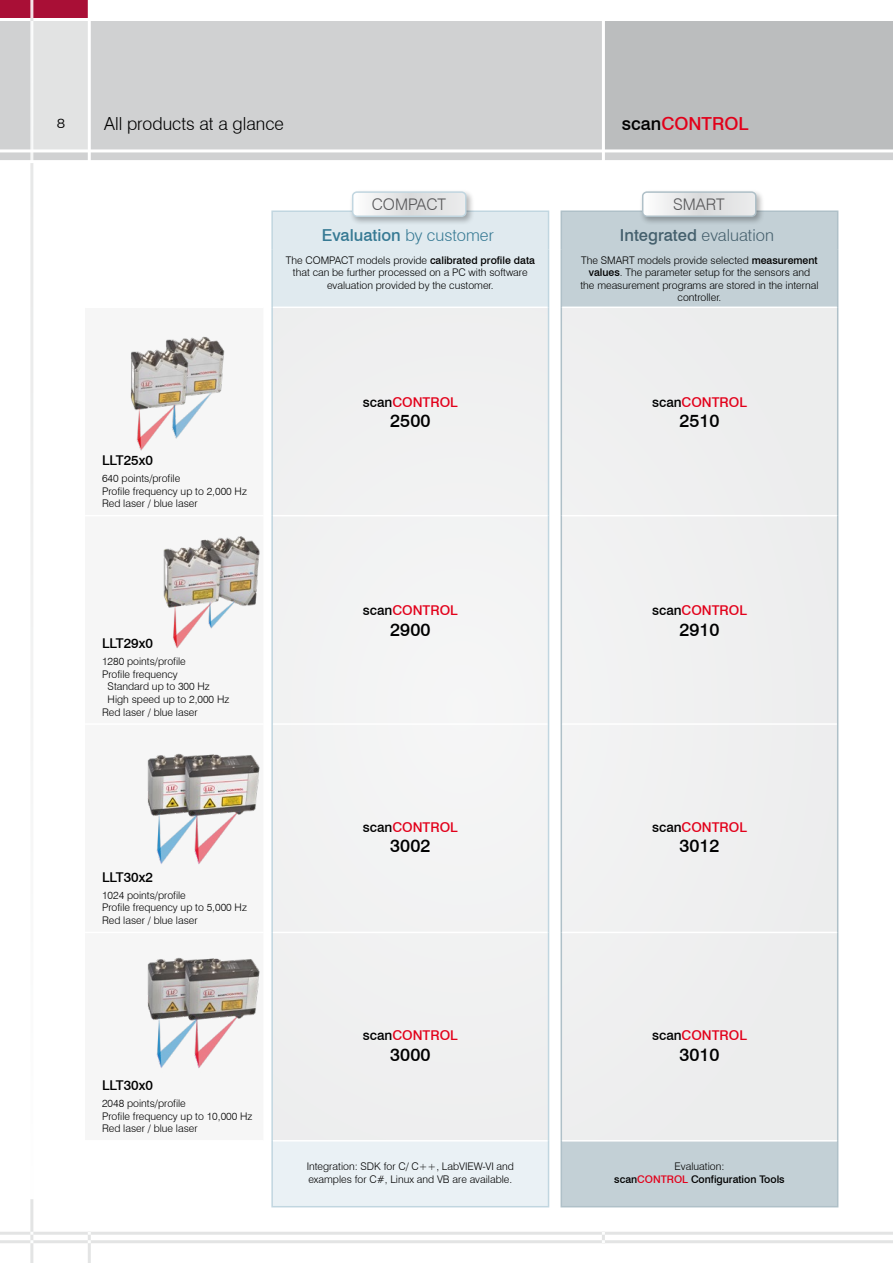
<style>
.page{position:relative;width:893px;height:1263px;background:#fff}
.page>*{position:absolute;margin:0;border:0;box-sizing:border-box;transform-origin:0 0}
.t1{font:500 18px "Swiss 721 BT";color:#000}
.t2{font:300 18px "Swiss 721 BT";color:#000}
.t3{font:500 18px "Swiss 721 BT";color:#e2001a}
.t4{font:500 16.5px "Swiss 721 BT";color:#377a94}
.t5{font:500 16.5px "Swiss 721 BT";color:#45606d}
.t6{font:300 16.05px "Swiss 721 BT";color:#58585a}
.t7{font:500 13.5px "Swiss 721 BT";color:#e2001a}
.t8{font:500 13.5px "Swiss 721 BT";color:#000}
.t9{font:300 13.5px "Swiss 721 BT";color:#000;scale:1.18 1}
.t10{font:300 10.5px/12.6px "Swiss 721 BT";color:#000}
.t11{font:500 10.5px/12.6px "Swiss 721 BT";color:#000;text-align:center}
.s1{color:#000}
.s2{font-weight:300}
.s3{font-weight:500}
.s4{color:#e2001a}
</style>
<div class="page">
<div style="left:0;top:21px;width:893px;height:141px;background:linear-gradient(to right,#d7d7d8,#bdbebf)"></div>
<div style="left:32px;top:21px;width:57px;height:130px;background:#e2e3e3"></div>
<div style="left:0;top:0;width:89px;height:18px;background:#a90f36"></div>
<hr style="left:88px;top:0;width:3px;height:163px;background:#fff">
<hr style="left:602px;top:17px;width:3px;height:145px;background:#fff">
<hr style="left:0;top:149px;width:893px;height:3px;background:#fff">
<hr style="left:0;top:160px;width:893px;height:3px;background:#fff">
<hr style="left:0;top:1240px;width:893px;height:3px;background:#e3e4e4">
<hr style="left:0;top:1232px;width:893px;height:3px;background:#e3e4e4">
<hr style="left:30px;top:1199px;width:3px;height:64px;background:#e3e4e4">
<hr style="left:88px;top:1232px;width:3px;height:31px;background:#e3e4e4">
<svg style="left:602px;top:1232px;width:3px;height:11px"></svg>
<hr style="left:30px;top:0;width:3px;height:1204px;background:#e3e4e4">
<div style="left:562px;top:212px;width:275px;height:994px;background:#c3d0d6"></div>
<div style="left:562px;top:308px;width:275px;height:832px;background:#eeefef"></div>
<hr style="left:562px;top:515px;width:275px;height:1px;background:#fff">
<hr style="left:562px;top:307px;width:275px;height:1px;background:#fff">
<hr style="left:562px;top:723px;width:275px;height:2px;background:#fff">
<hr style="left:562px;top:932px;width:275px;height:1px;background:#fff">
<hr style="left:562px;top:1140px;width:275px;height:1px;background:#fff">
<hr style="left:561px;top:210px;width:277px;height:2px;background:#afc0c8">
<hr style="left:561px;top:212px;width:1px;height:37px;background:#afc0c8">
<hr style="left:561px;top:249px;width:1px;height:58px;background:#afc0c8">
<hr style="left:561px;top:307px;width:1px;height:209px;background:#afc0c8">
<hr style="left:837px;top:307px;width:1px;height:209px;background:#afc0c8">
<hr style="left:561px;top:516px;width:1px;height:208px;background:#afc0c8">
<hr style="left:837px;top:516px;width:1px;height:208px;background:#afc0c8">
<hr style="left:561px;top:724px;width:1px;height:208px;background:#afc0c8">
<hr style="left:837px;top:724px;width:1px;height:208px;background:#afc0c8">
<hr style="left:561px;top:932px;width:1px;height:209px;background:#afc0c8">
<hr style="left:837px;top:932px;width:1px;height:209px;background:#afc0c8">
<hr style="left:561px;top:1141px;width:1px;height:65px;background:#afc0c8">
<hr style="left:837px;top:1141px;width:1px;height:65px;background:#afc0c8">
<hr style="left:561px;top:1206px;width:277px;height:1px;background:#afc0c8">
<hr style="left:837px;top:212px;width:1px;height:37px;background:#afc0c8">
<hr style="left:837px;top:249px;width:1px;height:58px;background:#afc0c8">
<img style="left:195px;top:336px;width:30px;height:79px">
<img style="left:163px;top:535px;width:97px;height:114px">
<img style="left:147px;top:957px;width:113px;height:112px">
<img style="left:147px;top:753px;width:113px;height:112px">
<div style="left:639px;top:189px;width:126px;height:37px;background:#000;opacity:.3"></div>
<svg style="left:645px;top:192px;width:111px;height:24px"></svg>
<div style="left:642px;top:191px;width:114px;height:26px;border:2px solid #afc0c8;border-radius:4px"></div>
<div style="left:350px;top:189px;width:125px;height:37px;background:#fafafa"></div>
<svg style="left:271px;top:192px;width:290px;height:1015px"></svg>
<div style="left:352px;top:191px;width:114px;height:26px;border:2px solid #c1d6e0;border-radius:4px"></div>
<img style="left:130px;top:337px;width:65px;height:114px">
<p class="t9" style="left:57px;top:115px;width:9px">8</p>
<h1 class="t2" style="left:104px;top:113px;width:181px">All products at a glance</h1>
<h1 class="t3" style="left:622px;top:113px;width:128px"><span class="s1">scan</span>CONTROL</h1>
<h3 class="t6" style="left:372px;top:195px;width:76px">COMPACT</h3>
<h3 class="t6" style="left:673px;top:195px;width:53px">SMART</h3>
<h2 class="t4" style="left:322px;top:225px;width:174px">Evaluation <span class="s2">by customer</span></h2>
<h2 class="t5" style="left:620px;top:225px;width:156px">Integrated <span class="s2">evaluation</span></h2>
<p class="t10" style="left:286px;top:253px;width:251px;text-align:center">The COMPACT models provide <span class="s3">calibrated profile data </span>that can be further processed on a PC with software evaluation provided by the customer.</p>
<p class="t10" style="left:580px;top:253px;width:240px;text-align:center">The SMART models provide selected <span class="s3">measurement values</span>. The parameter setup for the sensors and<br>the measurement programs are stored in the internal controller.</p>
<p class="t8" style="left:102px;top:452px;width:52px">LLT25x0</p>
<p class="t10" style="left:102px;top:472px;width:146px">640 points/profile<br>Profile frequency up to 2,000 Hz<br>Red laser / blue laser</p>
<p class="t8" style="left:102px;top:635px;width:52px">LLT29x0</p>
<p class="t10" style="left:102px;top:655px;width:85px">1280 points/profile</p>
<p class="t10" style="left:102px;top:668px;width:77px">Profile frequency</p>
<p class="t10" style="left:108px;top:680px;width:104px">Standard up to 300 Hz</p>
<p class="t10" style="left:108px;top:693px;width:123px">High speed up to 2,000 Hz</p>
<p class="t10" style="left:102px;top:705px;width:97px">Red laser / blue laser</p>
<p class="t8" style="left:102px;top:869px;width:52px">LLT30x2</p>
<p class="t10" style="left:102px;top:888px;width:146px">1024 points/profile<br>Profile frequency up to 5,000 Hz<br>Red laser / blue laser</p>
<p class="t8" style="left:102px;top:1077px;width:52px">LLT30x0</p>
<p class="t10" style="left:102px;top:1097px;width:152px">2048 points/profile<br>Profile frequency up to 10,000 Hz<br>Red laser / blue laser</p>
<p class="t7" style="left:363px;top:394px;width:96px"><span class="s1">scan</span>CONTROL</p>
<h1 class="t1" style="left:390px;top:410px;width:42px">2500</h1>
<p class="t7" style="left:652px;top:394px;width:96px"><span class="s1">scan</span>CONTROL</p>
<h1 class="t1" style="left:679px;top:410px;width:42px">2510</h1>
<p class="t7" style="left:363px;top:602px;width:96px"><span class="s1">scan</span>CONTROL</p>
<h1 class="t1" style="left:390px;top:618px;width:42px">2900</h1>
<p class="t7" style="left:652px;top:602px;width:96px"><span class="s1">scan</span>CONTROL</p>
<h1 class="t1" style="left:679px;top:618px;width:42px">2910</h1>
<p class="t7" style="left:363px;top:819px;width:96px"><span class="s1">scan</span>CONTROL</p>
<h1 class="t1" style="left:390px;top:835px;width:42px">3002</h1>
<p class="t7" style="left:652px;top:819px;width:96px"><span class="s1">scan</span>CONTROL</p>
<h1 class="t1" style="left:679px;top:835px;width:42px">3012</h1>
<p class="t7" style="left:363px;top:1027px;width:96px"><span class="s1">scan</span>CONTROL</p>
<h1 class="t1" style="left:390px;top:1043px;width:42px">3000</h1>
<p class="t7" style="left:652px;top:1027px;width:96px"><span class="s1">scan</span>CONTROL</p>
<h1 class="t1" style="left:679px;top:1043px;width:42px">3010</h1>
<p class="t10" style="left:307px;top:1160px;width:209px">Integration: SDK for C/ C++, LabVIEW-VI and examples for C#, Linux and VB are available.</p>
<p class="t11" style="left:614px;top:1160px;width:172px"><span class="s2">Evaluation:<br></span>scan<span class="s4">CONTROL</span> Configuration Tools</p>
</div>
